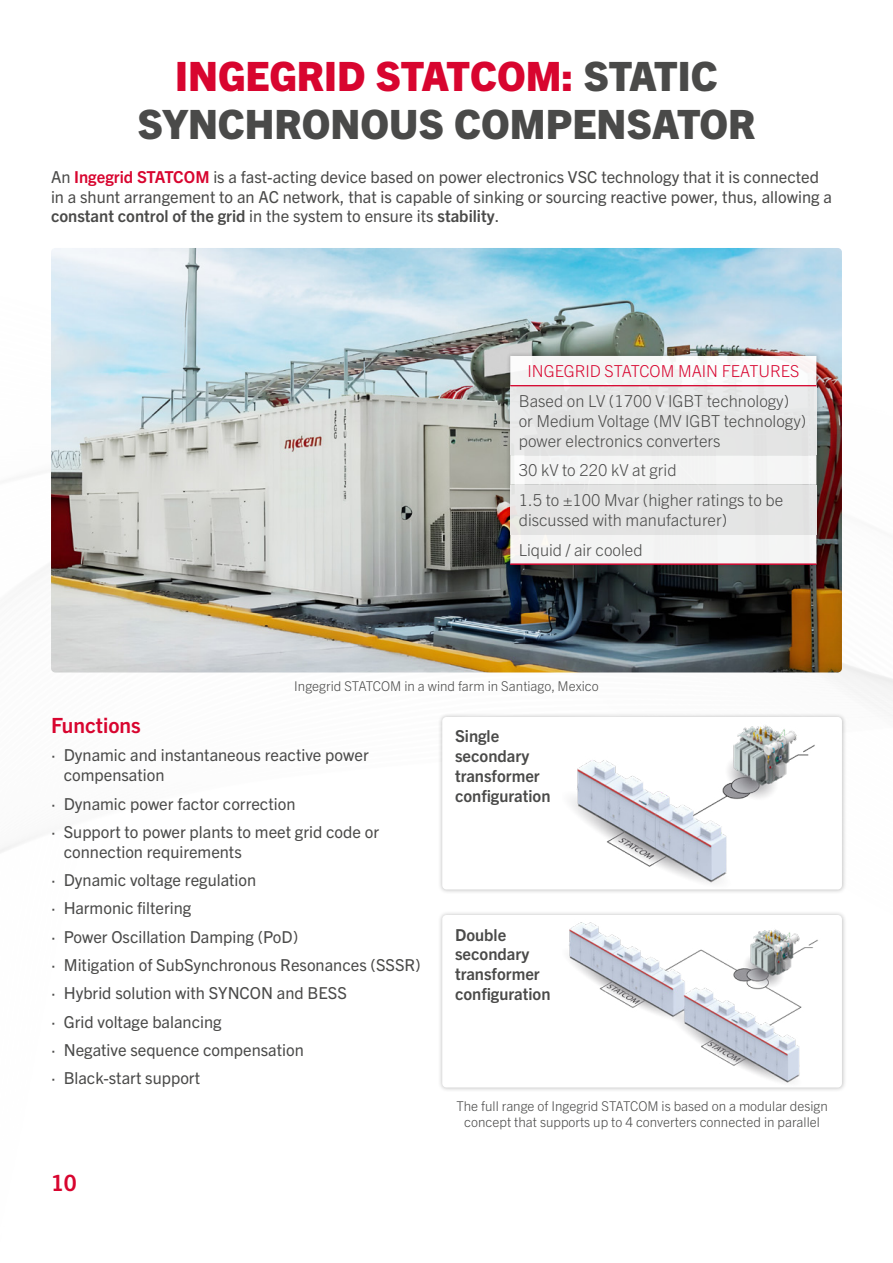
<style>
.page{position:relative;width:893px;height:1263px;background:#fff}
.page>*{position:absolute;margin:0;border:0;box-sizing:border-box;transform-origin:0 0}
.t1{font:800 40.5px/48.6px "Trade Gothic Next LT Pro";color:#4a4a49;text-align:center}
.t2{font:700 22.5px "Trade Gothic Next LT Pro";color:#d8052f}
.t3{font:700 21px "Trade Gothic Next LT Pro";color:#d8052f}
.t4{font:16.5px/28.3px "Trade Gothic Next LT Pro";color:#4a4a49}
.t5{font:300 16.5px/19.8px "Trade Gothic Next LT Pro";color:#4a4a49}
.t6{font:700 16.5px/19.8px "Trade Gothic Next LT Pro";color:#4a4a49}
.t7{font:300 16.5px "Trade Gothic Next LT Pro";color:#d8052f}
.t8{font:300 13.5px/16.2px "Trade Gothic Next LT Pro";color:#4a4a49;text-align:center}
.s1{color:#d8052f}
.s2{font-weight:700;color:#d8052f}
.s3{font-weight:700}
</style>
<div class="page">
<img style="left:51px;top:248px;width:791px;height:424px">
<div style="left:438px;top:712px;width:409px;height:182px;background:#000;opacity:.25"></div>
<div style="left:442px;top:717px;width:400px;height:172px;background:#fff;border-radius:4px"></div>
<div style="left:438px;top:910px;width:409px;height:182px;background:#000;opacity:.25"></div>
<div style="left:442px;top:915px;width:400px;height:172px;background:#fff;border-radius:4px"></div>
<img style="left:569px;top:922px;width:249px;height:161px">
<img style="left:570px;top:725px;width:245px;height:158px">
<div style="left:506px;top:351px;width:315px;height:218px;background:#000;opacity:.25"></div>
<svg style="left:510px;top:356px;width:306px;height:208px;fill:#f4f4f4"></svg>
<div style="left:510px;top:386px;width:306px;height:69px;background:#e3e4e3"></div>
<div style="left:510px;top:485px;width:306px;height:49px;background:#e3e3e3"></div>
<hr style="left:510px;top:385px;width:306px;height:1px;background:#d8052f">
<hr style="left:510px;top:564px;width:306px;height:1px;background:#d8052f">
<h1 class="t1" style="left:137px;top:49px;width:619px"><span class="s1">INGEGRID STATCOM:</span> STATIC<br>SYNCHRONOUS COMPENSATOR</h1>
<p class="t4" style="left:51px;top:166px;width:782px;line-height:19.8px">An <span class="s2">Ingegrid STATCOM</span> is a fast-acting device based on power electronics VSC technology that it is connected in a shunt arrangement to an AC network, that is capable of sinking or sourcing reactive power, thus, allowing a <span class="s3">constant control of the grid</span> in the system to ensure its <span class="s3">stability</span>.</p>
<p class="t7" style="left:527px;top:360px;width:273px">INGEGRID STATCOM MAIN FEATURES</p>
<p class="t5" style="left:519px;top:390px;width:289px">Based on LV (1700 V IGBT technology) or Medium Voltage (MV IGBT technology) power electronics converters</p>
<p class="t5" style="left:519px;top:454px;width:266px;line-height:29.7px">30 kV to 220 kV at grid<br>1.5 to ±100 Mvar (higher ratings to be</p>
<p class="t5" style="left:519px;top:504px;width:210px;line-height:29.7px">discussed with manufacturer)<br>Liquid / air cooled</p>
<p class="t8" style="left:294px;top:677px;width:306px">Ingegrid STATCOM in a wind farm in Santiago, Mexico</p>
<p class="t3" style="left:51px;top:711px;width:91px">Functions</p>
<p class="t4" style="left:64px;top:744px;width:306px;line-height:19.8px;text-indent:-13px">∙ Dynamic and instantaneous reactive power compensation</p>
<p class="t4" style="left:51px;top:788px;width:330px">∙ Dynamic power factor correction<br>∙ Support to power plants to meet grid code or</p>
<p class="t4" style="left:51px;top:836px;width:371px;text-indent:13px">connection requirements<br>∙ Dynamic voltage regulation<br>∙ Harmonic filtering<br>∙ Power Oscillation Damping (PoD)<br>∙ Mitigation of SubSynchronous Resonances (SSSR) ∙ Hybrid solution with SYNCON and BESS<br>∙ Grid voltage balancing<br>∙ Negative sequence compensation<br>∙ Black-start support</p>
<h2 class="t2" style="left:51px;top:1167px;width:27px">10</h2>
<p class="t6" style="left:455px;top:725px;width:97px">Single secondary transformer configuration</p>
<p class="t6" style="left:455px;top:923px;width:97px">Double secondary transformer configuration</p>
<p class="t8" style="left:456px;top:1097px;width:373px">The full range of Ingegrid STATCOM is based on a modular design concept that supports up to 4 converters connected in parallel</p>
</div>
